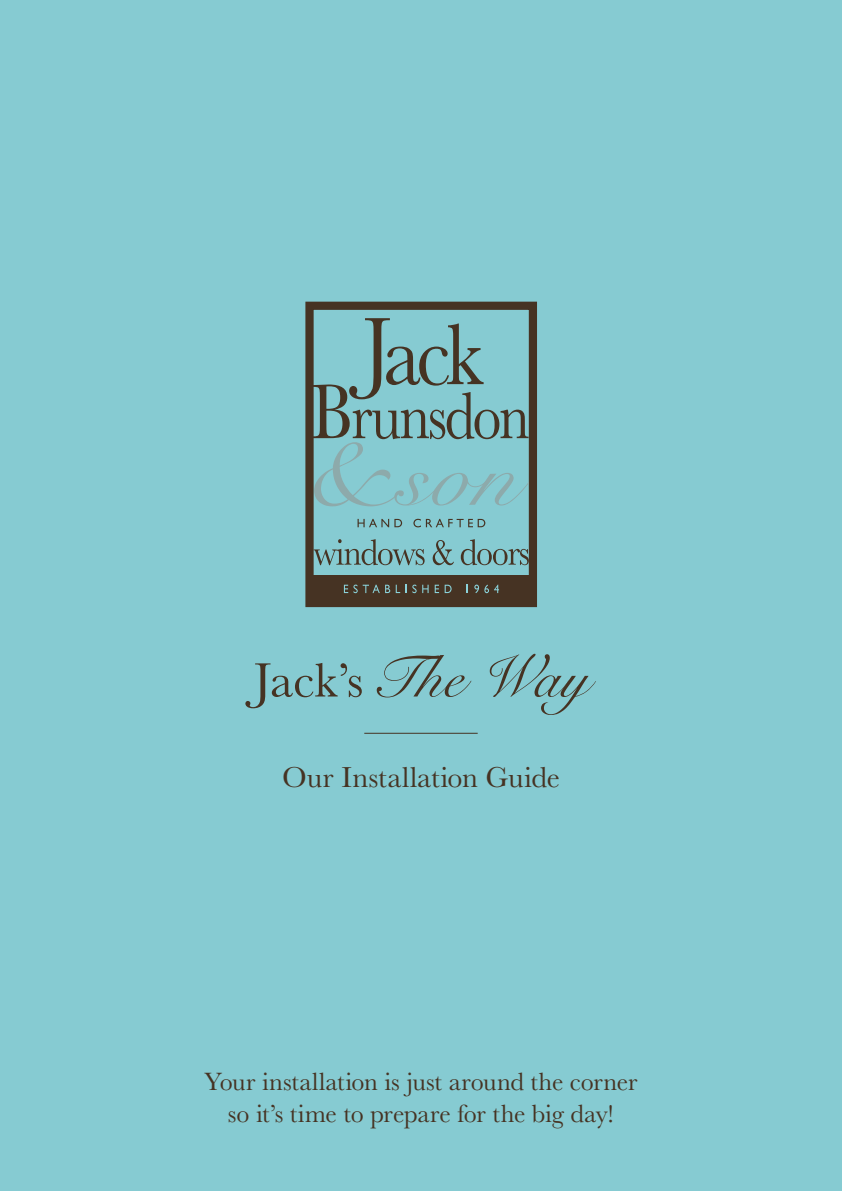
<style>
.page{position:relative;width:842px;height:1191px;background:#86cbd2}
.page>*{position:absolute;margin:0;border:0;box-sizing:border-box;transform-origin:0 0}
.t1{font:50px "Baskerville";color:#463323}
.t2{font:30px "Baskerville";letter-spacing:.005em;color:#463323}
.t3{font:26px/32px "Baskerville";letter-spacing:-.005em;color:#463323;text-align:center}
.s1{font-family:"Snell Roundhand";font-size:60px}
</style>
<div class="page">
<div style="left:305px;top:302px;width:232px;height:305px;border:8px solid #463323"></div>
<svg style="left:314px;top:539px;width:111px;height:26px"></svg>
<svg style="left:433px;top:540px;width:21px;height:25px"></svg>
<svg style="left:461px;top:539px;width:68px;height:26px"></svg>
<svg style="left:358px;top:519px;width:44px;height:8px"></svg>
<svg style="left:413px;top:519px;width:72px;height:8px"></svg>
<div style="left:308px;top:576px;width:222px;height:25px;background:#463323"></div>
<svg style="left:344px;top:584px;width:46px;height:9px"></svg>
<svg style="left:396px;top:584px;width:4px;height:9px"></svg>
<svg style="left:406px;top:584px;width:23px;height:9px"></svg>
<svg style="left:435px;top:584px;width:4px;height:9px"></svg>
<svg style="left:445px;top:584px;width:7px;height:9px"></svg>
<svg style="left:474px;top:584px;width:25px;height:9px"></svg>
<svg style="left:312px;top:318px;width:218px;height:188px"></svg>
<div style="left:529px;top:478px;width:5px;height:11px;background:#463323"></div>
<hr style="left:364px;top:733px;width:114px;height:1px;background:#463323">
<h1 class="t1" style="left:253px;top:651px;width:337px">Jack’s <span class="s1">The Way</span></h1>
<p class="t2" style="left:282px;top:759px;width:279px">Our Installation Guide</p>
<p class="t3" style="left:204px;top:1065px;width:435px">Your installation is just around the corner so it’s time to prepare for the big day!</p>
</div>
